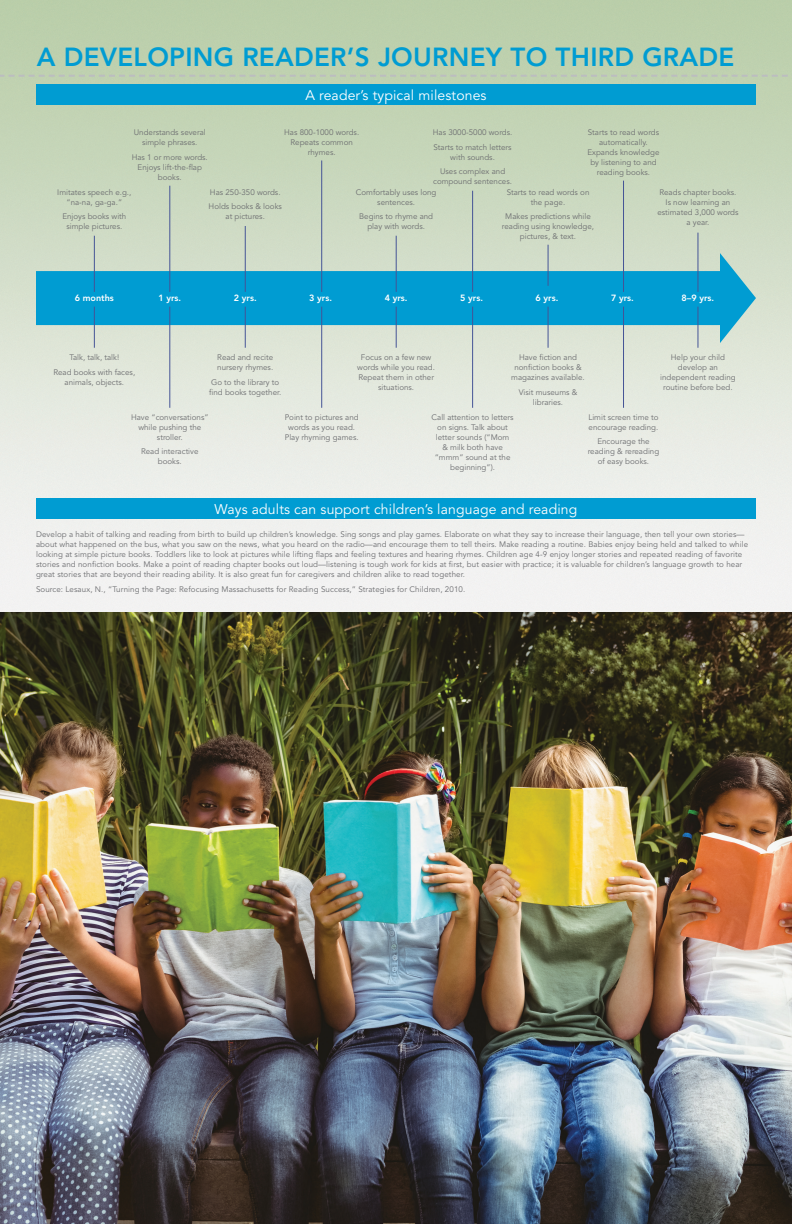
<style>
.page{position:relative;width:792px;height:1224px;background:#fff}
.page>*{position:absolute;margin:0;border:0;box-sizing:border-box;transform-origin:0 0}
.s3-h1{font:800 26px "Avenir LT Std";letter-spacing:.01em;color:#009cd2}
.s3-h2{font:14px "Avenir LT Std";letter-spacing:.01em;color:#fff}
.s3-p_white{font:800 9px "Avenir LT Std";color:#fff}
.s3-p_centered{font:8px/10px "Avenir LT Std";color:#6c6d70;text-align:center}
.s3-p{font:8px/10px "Avenir LT Std";letter-spacing:.01em;color:#6c6d70}
</style>
<div class="page">
<svg style="left:0;top:75px;width:792px;height:2px;background:#bdc6b8"></svg>
<img style="left:0;top:612px;width:792px;height:612px">
<svg style="left:36px;top:253px;width:720px;height:90px;background:#56b7d0"></svg>
<hr style="left:94px;top:236px;width:1px;height:56px;background:#455496">
<hr style="left:169px;top:186px;width:1px;height:106px;background:#455496">
<hr style="left:245px;top:226px;width:1px;height:66px;background:#455496">
<hr style="left:321px;top:160px;width:1px;height:132px;background:#455496">
<hr style="left:396px;top:236px;width:1px;height:56px;background:#455496">
<hr style="left:472px;top:191px;width:1px;height:101px;background:#455496">
<hr style="left:548px;top:245px;width:1px;height:41px;background:#455496">
<hr style="left:623px;top:181px;width:1px;height:111px;background:#455496">
<hr style="left:697px;top:233px;width:1px;height:59px;background:#455496">
<hr style="left:697px;top:307px;width:1px;height:41px;background:#455496">
<hr style="left:623px;top:307px;width:1px;height:101px;background:#455496">
<hr style="left:548px;top:307px;width:1px;height:41px;background:#455496">
<hr style="left:472px;top:307px;width:1px;height:101px;background:#455496">
<hr style="left:396px;top:307px;width:1px;height:41px;background:#455496">
<hr style="left:321px;top:307px;width:1px;height:101px;background:#455496">
<hr style="left:245px;top:307px;width:1px;height:41px;background:#455496">
<hr style="left:169px;top:307px;width:1px;height:101px;background:#455496">
<hr style="left:94px;top:307px;width:1px;height:41px;background:#455496">
<div style="left:36px;top:84px;width:720px;height:21px;background:#009cd2"></div>
<div style="left:36px;top:498px;width:720px;height:21px;background:#009cd2"></div>
<h1 class="s3-h1" style="left:37px;top:41px;width:699px">A DEVELOPING READER’S JOURNEY TO THIRD GRADE</h1>
<h2 class="s3-h2" style="left:305px;top:87px;width:183px">A reader’s typical milestones</h2>
<p class="s3-p_centered" style="left:134px;top:128px;width:73px">Understands several simple phrases.</p>
<p class="s3-p_centered" style="left:132px;top:152px;width:78px">Has 1 or more words.<br>Enjoys lift-the-flap books.</p>
<p class="s3-p_centered" style="left:284px;top:128px;width:77px">Has 800-1000 words.<br>Repeats common rhymes.</p>
<p class="s3-p_centered" style="left:433px;top:128px;width:81px">Has 3000-5000 words.</p>
<p class="s3-p_centered" style="left:434px;top:142px;width:80px">Starts to match letters with sounds.</p>
<p class="s3-p_centered" style="left:433px;top:167px;width:80px">Uses complex and compound sentences.</p>
<p class="s3-p_centered" style="left:588px;top:128px;width:74px">Starts to read words automatically.<br>Expands knowledge by listening to and reading books.</p>
<p class="s3-p_centered" style="left:356px;top:187px;width:82px">Comfortably uses long sentences.</p>
<p class="s3-p_centered" style="left:359px;top:212px;width:75px">Begins to rhyme and play with words.</p>
<p class="s3-p_centered" style="left:57px;top:187px;width:76px">Imitates speech e.g., “na-na, ga-ga.”</p>
<p class="s3-p_centered" style="left:62px;top:212px;width:66px">Enjoys books with simple pictures.</p>
<p class="s3-p_centered" style="left:210px;top:187px;width:72px">Has 250-350 words.</p>
<p class="s3-p_centered" style="left:209px;top:202px;width:75px">Holds books &amp; looks at pictures.</p>
<p class="s3-p_centered" style="left:507px;top:187px;width:84px">Starts to read words on the page.</p>
<p class="s3-p_centered" style="left:502px;top:212px;width:94px">Makes predictions while reading using knowledge, pictures, &amp; text.</p>
<p class="s3-p_centered" style="left:657px;top:187px;width:83px">Reads chapter books.<br>Is now learning an estimated 3,000 words a year.</p>
<p class="s3-p_white" style="left:75px;top:293px;width:41px">6 months</p>
<p class="s3-p_centered" style="left:69px;top:353px;width:51px">Talk, talk, talk!</p>
<p class="s3-p_centered" style="left:53px;top:367px;width:83px">Read books with faces, animals, objects.</p>
<p class="s3-p_white" style="left:158px;top:293px;width:24px">1 yrs.</p>
<p class="s3-p_white" style="left:234px;top:293px;width:24px">2 yrs.</p>
<p class="s3-p_centered" style="left:217px;top:353px;width:58px;text-align:left">Read and recite nursery rhymes.</p>
<p class="s3-p_centered" style="left:209px;top:377px;width:74px;text-align:left">Go to the library to find books together.</p>
<p class="s3-p_white" style="left:309px;top:293px;width:24px">3 yrs.</p>
<p class="s3-p_white" style="left:385px;top:293px;width:24px">4 yrs.</p>
<p class="s3-p_centered" style="left:357px;top:353px;width:79px">Focus on a few new words while you read.<br>Repeat them in other situations.</p>
<p class="s3-p_white" style="left:460px;top:293px;width:24px">5 yrs.</p>
<p class="s3-p_white" style="left:536px;top:293px;width:24px">6 yrs.</p>
<p class="s3-p_centered" style="left:511px;top:353px;width:75px">Have fiction and nonfiction books &amp; magazines available.</p>
<p class="s3-p_centered" style="left:519px;top:387px;width:60px">Visit museums &amp; libraries.</p>
<p class="s3-p_white" style="left:611px;top:293px;width:24px">7 yrs.</p>
<p class="s3-p_white" style="left:682px;top:293px;width:34px">8–9 yrs.</p>
<p class="s3-p_centered" style="left:660px;top:353px;width:77px">Help your child develop an independent reading routine before bed.</p>
<p class="s3-p_centered" style="left:131px;top:412px;width:79px">Have “conversations” while pushing the stroller.</p>
<p class="s3-p_centered" style="left:141px;top:447px;width:59px">Read interactive books.</p>
<p class="s3-p_centered" style="left:285px;top:412px;width:76px">Point to pictures and words as you read.<br>Play rhyming games.</p>
<p class="s3-p_centered" style="left:432px;top:412px;width:84px">Call attention to letters on signs. Talk about letter sounds (“Mom<br>&amp; milk both have “mmm” sound at the beginning”).</p>
<p class="s3-p_centered" style="left:588px;top:412px;width:72px;text-align:left">Limit screen time to encourage reading.</p>
<p class="s3-p_centered" style="left:588px;top:437px;width:73px">Encourage the reading &amp; rereading of easy books.</p>
<h2 class="s3-h2" style="left:215px;top:501px;width:364px">Ways adults can support children’s language and reading</h2>
<p class="s3-p" style="left:36px;top:529px;width:714px">Develop a habit of talking and reading from birth to build up children’s knowledge. Sing songs and play games. Elaborate on what they say to increase their language, then tell your own stories— about what happened on the bus, what you saw on the news, what you heard on the radio—and encourage them to tell theirs. Make reading a routine. Babies enjoy being held and talked to while looking at simple picture books. Toddlers like to look at pictures while lifting flaps and feeling textures and hearing rhymes. Children age 4-9 enjoy longer stories and repeated reading of favorite stories and nonfiction books. Make a point of reading chapter books out loud—listening is tough work for kids at first, but easier with practice; it is valuable for children’s language growth to hear great stories that are beyond their reading ability. It is also great fun for caregivers and children alike to read together.</p>
<p class="s3-p" style="left:36px;top:584px;width:431px">Source: Lesaux, N., “Turning the Page: Refocusing Massachusetts for Reading Success,” Strategies for Children, 2010.</p>
</div>
